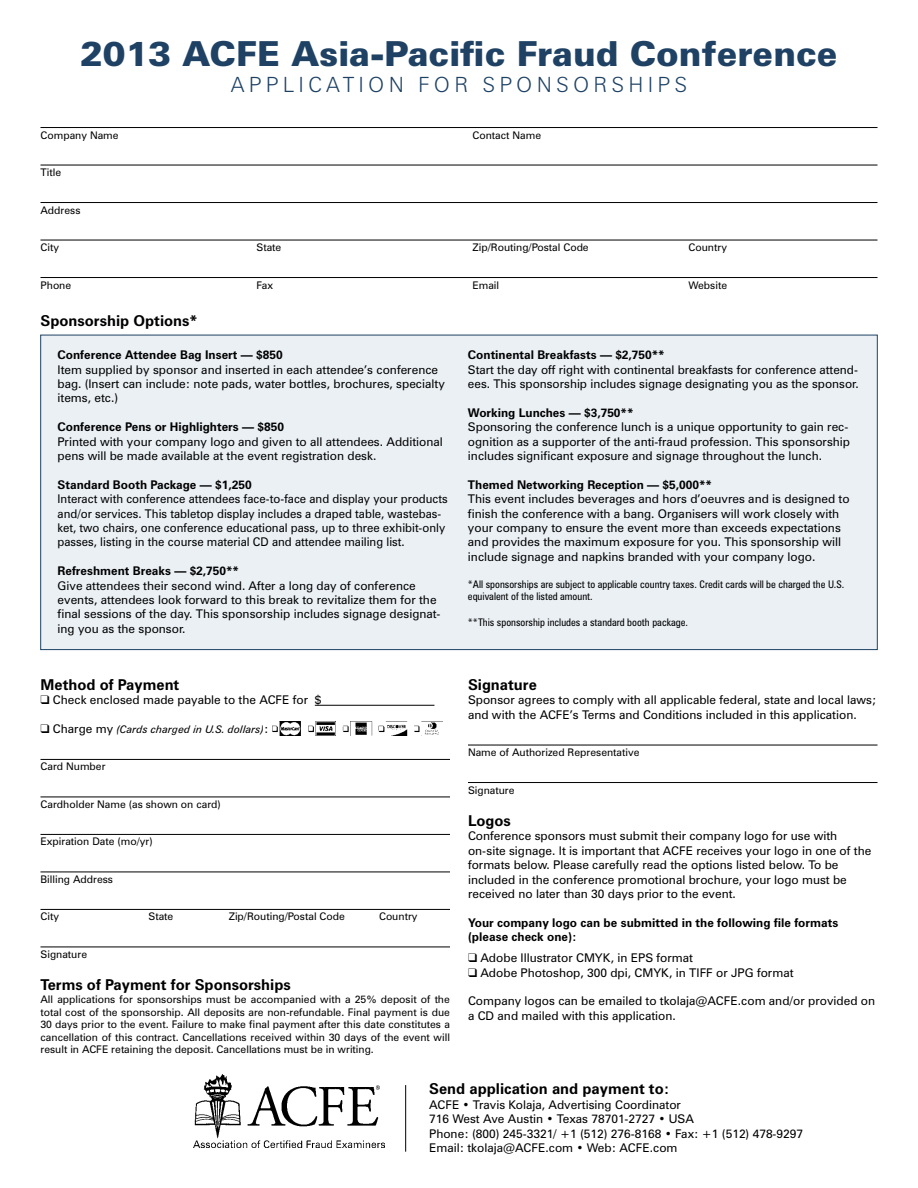
<style>
.page{position:relative;width:918px;height:1188px;background:#fff}
.page>*{position:absolute;margin:0;border:0;box-sizing:border-box;transform-origin:0 0}
.t1{font:900 34.5px "Zurich BT";color:#1e4164}
.t2{font:300 21px "Zurich BT";letter-spacing:.2em;color:#1e4164}
.t3{font:700 15px "Zurich BT";color:#000}
.t4{font:12px/14.4px "Zurich BT";color:#000}
.t5{font:700 12px/14.4px "Zurich BT";color:#000}
.t6{font:12px/14.4px "Zurich BT";color:#000;scale:.96 1}
.t7{font:10.5px/12.6px "Zurich BT";color:#000;text-align:justify}
.t8{font:condensed 10.5px/12.6px "Zurich BT";color:#000}
.t9{font:italic 10.5px "Zurich BT";color:#000}
.s1{font-style:normal;font-size:12px}
</style>
<div class="page">
<div style="left:40px;top:335px;width:838px;height:315px;background:#ebf0f5;border:1px solid #1e4164"></div>
<hr style="left:40px;top:127px;width:838px;height:1px;background:#000">
<hr style="left:40px;top:165px;width:838px;height:1px;background:#000">
<hr style="left:40px;top:202px;width:838px;height:1px;background:#000">
<hr style="left:40px;top:240px;width:838px;height:1px;background:#000">
<hr style="left:40px;top:277px;width:838px;height:1px;background:#000">
<hr style="left:315px;top:705px;width:119px;height:1px;background:#000">
<hr style="left:40px;top:759px;width:410px;height:1px;background:#000">
<hr style="left:40px;top:797px;width:410px;height:1px;background:#000">
<hr style="left:40px;top:834px;width:410px;height:1px;background:#000">
<hr style="left:40px;top:872px;width:410px;height:1px;background:#000">
<hr style="left:40px;top:909px;width:410px;height:1px;background:#000">
<hr style="left:40px;top:947px;width:410px;height:1px;background:#000">
<hr style="left:468px;top:745px;width:410px;height:1px;background:#000">
<hr style="left:468px;top:782px;width:410px;height:1px;background:#000">
<img style="left:272px;top:722px;width:167px;height:13px">
<img style="left:194px;top:1074px;width:191px;height:73px">
<hr style="left:405px;top:1085px;width:1px;height:67px;background:#000">
<h1 class="t1" style="left:80px;top:33px;width:759px">2013 ACFE Asia-Pacific Fraud Conference</h1>
<h2 class="t2" style="left:231px;top:71px;width:455px">APPLICATION FOR SPONS ORS HIPS</h2>
<p class="t7" style="left:40px;top:128px;width:80px">Company Name</p>
<p class="t7" style="left:473px;top:128px;width:70px">Contact Name</p>
<p class="t7" style="left:40px;top:166px;width:22px">Title</p>
<p class="t7" style="left:40px;top:203px;width:42px">Address</p>
<p class="t7" style="left:40px;top:241px;width:20px">City</p>
<p class="t7" style="left:257px;top:241px;width:26px">State</p>
<p class="t7" style="left:473px;top:241px;width:118px">Zip/Routing/Postal Code</p>
<p class="t7" style="left:689px;top:241px;width:40px">Country</p>
<p class="t7" style="left:40px;top:278px;width:32px">Phone</p>
<p class="t7" style="left:256px;top:278px;width:18px">Fax</p>
<p class="t7" style="left:472px;top:278px;width:28px">Email</p>
<p class="t7" style="left:688px;top:278px;width:40px">Website</p>
<p class="t3" style="left:40px;top:311px;width:159px">Sponsorship Options*</p>
<p class="t5" style="left:58px;top:348px;width:227px">Conference Attendee Bag Insert — $850</p>
<p class="t4" style="left:58px;top:362px;width:389px">Item supplied by sponsor and inserted in each attendee’s conference bag. (Insert can include: note pads, water bottles, brochures, specialty items, etc.)</p>
<p class="t5" style="left:58px;top:420px;width:228px">Conference Pens or Highlighters — $850</p>
<p class="t4" style="left:58px;top:434px;width:387px">Printed with your company logo and given to all attendees. Additional pens will be made available at the event registration desk.</p>
<p class="t5" style="left:58px;top:477px;width:196px">Standard Booth Package — $1,250</p>
<p class="t6" style="left:58px;top:492px;width:408px">Interact with conference attendees face-to-face and display your products and/or services. This tabletop display includes a draped table, wastebas&shy;ket, two chairs, one conference educational pass, up to three exhibit-only passes, listing in the course material CD and attendee mailing list.</p>
<p class="t5" style="left:58px;top:564px;width:183px">Refreshment Breaks — $2,750**</p>
<p class="t4" style="left:58px;top:578px;width:384px">Give attendees their second wind. After a long day of conference events, attendees look forward to this break to revitalize them for the final sessions of the day. This sponsorship includes signage designat&shy;ing you as the sponsor.</p>
<p class="t3" style="left:40px;top:675px;width:140px">Method of Payment</p>
<p class="t4" style="left:40px;top:693px;width:282px">❑ Check enclosed made payable to the ACFE for $</p>
<p class="t9" style="left:40px;top:723px;width:229px">❑ <span class="s1">Charge my</span> (Cards charged in U.S. dollars)<span class="s1">:</span></p>
<p class="t7" style="left:40px;top:760px;width:67px">Card Number</p>
<p class="t7" style="left:41px;top:798px;width:182px">Cardholder Name (as shown on card)</p>
<p class="t7" style="left:41px;top:835px;width:114px">Expiration Date (mo/yr)</p>
<p class="t7" style="left:40px;top:873px;width:74px">Billing Address</p>
<p class="t7" style="left:40px;top:910px;width:20px">City</p>
<p class="t7" style="left:149px;top:910px;width:26px">State</p>
<p class="t7" style="left:229px;top:910px;width:118px">Zip/Routing/Postal Code</p>
<p class="t7" style="left:379px;top:910px;width:40px">Country</p>
<p class="t7" style="left:41px;top:948px;width:48px">Signature</p>
<p class="t3" style="left:40px;top:976px;width:252px">Terms of Payment for Sponsorships</p>
<p class="t7" style="left:40px;top:993px;width:411px">All applications for sponsorships must be accompanied with a 25% deposit of the total cost of the sponsorship. All deposits are non-refundable. Final payment is due 30 days prior to the event. Failure to make final payment after this date constitutes a cancellation of this contract. Cancellations received within 30 days of the event will result in ACFE retaining the deposit. Cancellations must be in writing.</p>
<p class="t5" style="left:468px;top:348px;width:198px">Continental Breakfasts — $2,750**</p>
<p class="t4" style="left:468px;top:362px;width:392px">Start the day off right with continental breakfasts for conference attend&shy;ees. This sponsorship includes signage designating you as the sponsor.</p>
<p class="t5" style="left:468px;top:405px;width:167px">Working Lunches — $3,750**</p>
<p class="t4" style="left:468px;top:420px;width:384px">Sponsoring the conference lunch is a unique opportunity to gain rec&shy;ognition as a supporter of the anti-fraud profession. This sponsorship includes significant exposure and signage throughout the lunch.</p>
<p class="t5" style="left:468px;top:477px;width:246px">Themed Networking Reception — $5,000**</p>
<p class="t4" style="left:468px;top:492px;width:383px">This event includes beverages and hors d’oeuvres and is designed to finish the conference with a bang. Organisers will work closely with your company to ensure the event more than exceeds expectations and provides the maximum exposure for you. This sponsorship will include signage and napkins branded with your company logo.</p>
<p class="t8" style="left:468px;top:578px;width:378px">*All sponsorships are subject to applicable country taxes. Credit cards will be charged the U.S. equivalent of the listed amount.</p>
<p class="t8" style="left:468px;top:615px;width:222px">**This sponsorship includes a standard booth package.</p>
<p class="t3" style="left:468px;top:675px;width:70px">Signature</p>
<p class="t4" style="left:468px;top:693px;width:410px">Sponsor agrees to comply with all applicable federal, state and local laws; and with the ACFE’s Terms and Conditions included in this application.</p>
<p class="t7" style="left:468px;top:746px;width:173px">Name of Authorized Representative</p>
<p class="t7" style="left:468px;top:783px;width:48px">Signature</p>
<p class="t3" style="left:468px;top:811px;width:44px">Logos</p>
<p class="t4" style="left:468px;top:829px;width:405px">Conference sponsors must submit their company logo for use with on-site signage. It is important that ACFE receives your logo in one of the formats below. Please carefully read the options listed below. To be included in the conference promotional brochure, your logo must be received no later than 30 days prior to the event.</p>
<p class="t5" style="left:468px;top:915px;width:372px">Your company logo can be submitted in the following file formats (please check one):</p>
<p class="t4" style="left:468px;top:951px;width:227px">❑ Adobe Illustrator CMYK, in EPS format</p>
<p class="t4" style="left:468px;top:965px;width:327px">❑ Adobe Photoshop, 300 dpi, CMYK, in TIFF or JPG format</p>
<p class="t4" style="left:468px;top:994px;width:409px">Company logos can be emailed to tkolaja@ACFE.com and/or provided on a CD and mailed with this application.</p>
<p class="t3" style="left:429px;top:1080px;width:242px">Send application and payment to:</p>
<p class="t4" style="left:429px;top:1097px;width:376px">ACFE • Travis Kolaja, Advertising Coordinator<br>716 West Ave Austin • Texas 78701-2727 • USA<br>Phone: (800) 245-3321/ +1 (512) 276-8168 • Fax: +1 (512) 478-9297<br>Email: tkolaja@ACFE.com • Web: ACFE.com</p>
</div>
